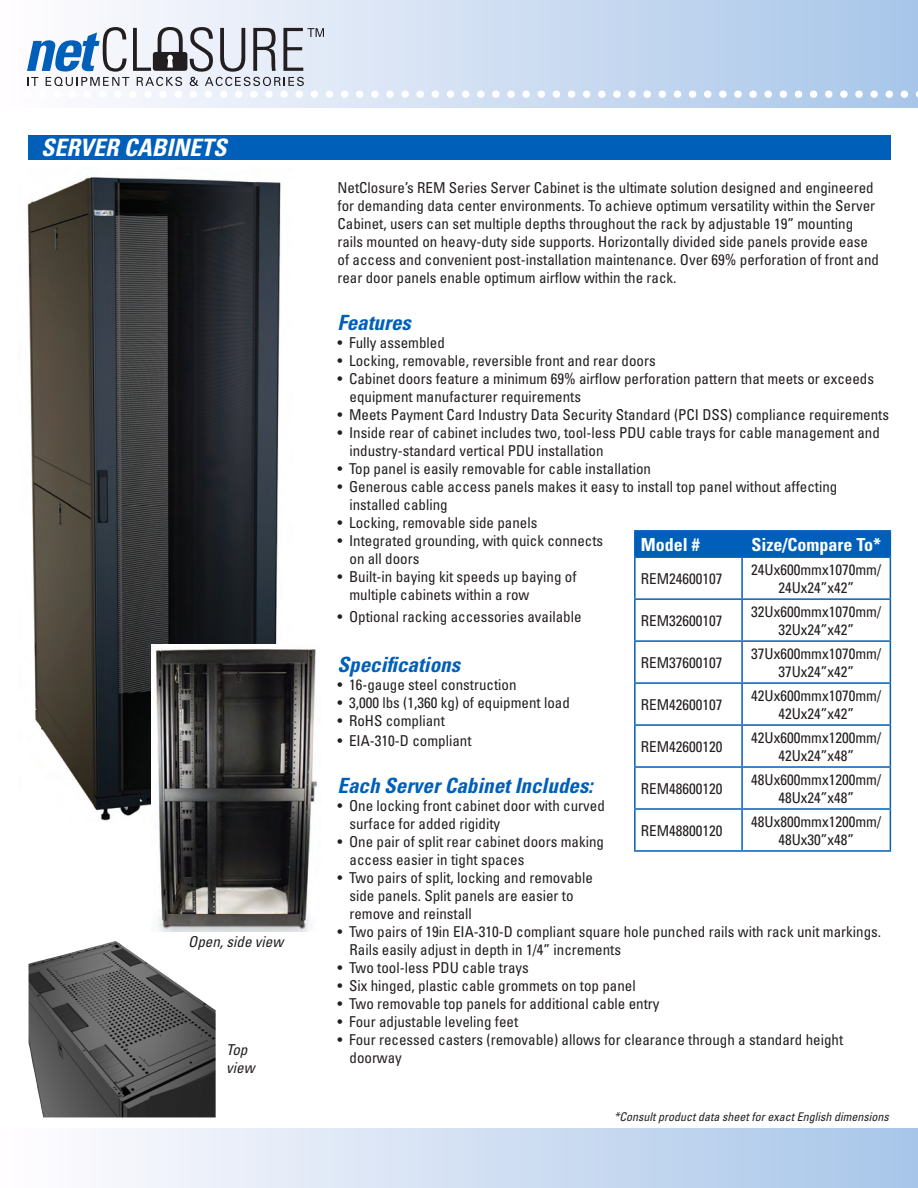
<style>
.page{position:relative;width:918px;height:1188px;background:#fff}
.page>*{position:absolute;margin:0;border:0;box-sizing:border-box;transform-origin:0 0}
.t1{font:italic 700 condensed 24px "Univers";color:#fff}
.t2{font:italic 700 condensed 21px "Univers";color:#005fb9}
.t3{font:700 condensed 18px "Univers";color:#fff}
.t4{font:condensed 15px/18px "Univers";color:#231f20}
.t5{font:italic condensed 15px/18px "Univers";color:#231f20}
.t6{font:italic condensed 12px "Univers";color:#231f20}
</style>
<div class="page">
<img style="left:27px;top:176px;width:254px;height:645px">
<img style="left:152px;top:645px;width:167px;height:286px">
<div style="left:0;top:0;width:918px;height:108px;background:linear-gradient(to right,#fffdff,#a8c6e9)"></div>
<svg style="left:27px;top:27px;width:891px;height:71px"></svg>
<img style="left:29px;top:941px;width:187px;height:176px">
<div style="left:0;top:1128px;width:918px;height:60px;background:linear-gradient(to right,#fffdff,#a8c6e9)"></div>
<hr style="left:634px;top:530px;width:108px;height:2px;background:#005fb9">
<hr style="left:634px;top:532px;width:2px;height:24px;background:#005fb9">
<hr style="left:742px;top:530px;width:149px;height:2px;background:#005fb9">
<div style="left:636px;top:531px;width:255px;height:25px;background:#005fb9"></div>
<hr style="left:634px;top:556px;width:108px;height:2px;background:#005fb9">
<hr style="left:634px;top:558px;width:2px;height:40px;background:#005fb9">
<hr style="left:742px;top:556px;width:149px;height:2px;background:#005fb9">
<hr style="left:741px;top:558px;width:2px;height:40px;background:#005fb9">
<hr style="left:890px;top:558px;width:1px;height:40px;background:#005fb9">
<hr style="left:634px;top:598px;width:108px;height:2px;background:#005fb9">
<hr style="left:634px;top:600px;width:2px;height:40px;background:#005fb9">
<hr style="left:742px;top:598px;width:149px;height:2px;background:#005fb9">
<hr style="left:741px;top:600px;width:2px;height:40px;background:#005fb9">
<hr style="left:890px;top:600px;width:1px;height:40px;background:#005fb9">
<hr style="left:634px;top:640px;width:108px;height:2px;background:#005fb9">
<hr style="left:634px;top:642px;width:2px;height:40px;background:#005fb9">
<hr style="left:742px;top:640px;width:149px;height:2px;background:#005fb9">
<hr style="left:741px;top:642px;width:2px;height:40px;background:#005fb9">
<hr style="left:890px;top:642px;width:1px;height:40px;background:#005fb9">
<hr style="left:634px;top:682px;width:108px;height:2px;background:#005fb9">
<hr style="left:634px;top:684px;width:2px;height:40px;background:#005fb9">
<hr style="left:742px;top:682px;width:149px;height:2px;background:#005fb9">
<hr style="left:741px;top:684px;width:2px;height:40px;background:#005fb9">
<hr style="left:890px;top:684px;width:1px;height:40px;background:#005fb9">
<hr style="left:634px;top:724px;width:108px;height:2px;background:#005fb9">
<hr style="left:634px;top:726px;width:2px;height:40px;background:#005fb9">
<hr style="left:742px;top:724px;width:149px;height:2px;background:#005fb9">
<hr style="left:741px;top:726px;width:2px;height:40px;background:#005fb9">
<hr style="left:890px;top:726px;width:1px;height:40px;background:#005fb9">
<hr style="left:634px;top:766px;width:108px;height:2px;background:#005fb9">
<hr style="left:634px;top:768px;width:2px;height:40px;background:#005fb9">
<hr style="left:742px;top:766px;width:149px;height:2px;background:#005fb9">
<hr style="left:741px;top:768px;width:2px;height:40px;background:#005fb9">
<hr style="left:890px;top:768px;width:1px;height:40px;background:#005fb9">
<hr style="left:634px;top:808px;width:108px;height:2px;background:#005fb9">
<hr style="left:634px;top:810px;width:2px;height:40px;background:#005fb9">
<hr style="left:742px;top:808px;width:149px;height:2px;background:#005fb9">
<hr style="left:741px;top:810px;width:2px;height:40px;background:#005fb9">
<hr style="left:890px;top:810px;width:1px;height:40px;background:#005fb9">
<hr style="left:634px;top:850px;width:108px;height:2px;background:#005fb9">
<hr style="left:742px;top:850px;width:149px;height:2px;background:#005fb9">
<div style="left:28px;top:135px;width:862px;height:25px;background:#005fb9"></div>
<p class="t1" style="left:41px;top:133px;width:187px">SERVER CABINETS</p>
<p class="t5" style="left:188px;top:933px;width:96px">Open, side view</p>
<p class="t5" style="left:226px;top:1040px;width:30px">Top view</p>
<p class="t4" style="left:338px;top:179px;width:543px">NetClosure’s REM Series Server Cabinet is the ultimate solution designed and engineered for demanding data center environments. To achieve optimum versatility within the Server Cabinet, users can set multiple depths throughout the rack by adjustable 19” mounting rails mounted on heavy-duty side supports. Horizontally divided side panels provide ease of access and convenient post-installation maintenance. Over 69% perforation of front and rear door panels enable optimum airflow within the rack.</p>
<p class="t2" style="left:338px;top:310px;width:75px">Features</p>
<p class="t4" style="left:338px;top:334px;width:109px">• Fully assembled</p>
<p class="t4" style="left:338px;top:352px;width:320px">• Locking, removable, reversible front and rear doors</p>
<p class="t4" style="left:350px;top:370px;width:526px;text-indent:-12px">• Cabinet doors feature a minimum 69% airflow perforation pattern that meets or exceeds equipment manufacturer requirements</p>
<p class="t4" style="left:338px;top:406px;width:553px">• Meets Payment Card Industry Data Security Standard (PCI DSS) compliance requirements</p>
<p class="t4" style="left:350px;top:424px;width:532px;text-indent:-12px">• Inside rear of cabinet includes two, tool-less PDU cable trays for cable management and industry-standard vertical PDU installation</p>
<p class="t4" style="left:338px;top:460px;width:315px">• Top panel is easily removable for cable installation</p>
<p class="t4" style="left:350px;top:478px;width:489px;text-indent:-12px">• Generous cable access panels makes it easy to install top panel without affecting installed cabling</p>
<p class="t4" style="left:338px;top:514px;width:201px">• Locking, removable side panels</p>
<p class="t4" style="left:350px;top:532px;width:255px;text-indent:-12px">• Integrated grounding, with quick connects on all doors</p>
<p class="t4" style="left:350px;top:568px;width:229px;text-indent:-12px">• Built-in baying kit speeds up baying of multiple cabinets within a row</p>
<p class="t4" style="left:338px;top:607px;width:246px">• Optional racking accessories available</p>
<p class="t2" style="left:338px;top:652px;width:124px">Specifications</p>
<p class="t4" style="left:338px;top:676px;width:181px">• 16-gauge steel construction</p>
<p class="t4" style="left:338px;top:694px;width:234px">• 3,000 lbs (1,360 kg) of equipment load</p>
<p class="t4" style="left:338px;top:712px;width:109px">• RoHS compliant</p>
<p class="t4" style="left:338px;top:731px;width:136px">• EIA-310-D compliant</p>
<p class="t2" style="left:338px;top:772px;width:257px">Each Server Cabinet Includes:</p>
<p class="t4" style="left:350px;top:796px;width:257px;text-indent:-12px">• One locking front cabinet door with curved surface for added rigidity</p>
<p class="t4" style="left:350px;top:832px;width:256px;text-indent:-12px">• One pair of split rear cabinet doors making access easier in tight spaces</p>
<p class="t4" style="left:350px;top:868px;width:245px;text-indent:-12px">• Two pairs of split, locking and removable side panels. Split panels are easier to remove and reinstall</p>
<p class="t4" style="left:350px;top:922px;width:533px;text-indent:-12px">• Two pairs of 19in EIA-310-D compliant square hole punched rails with rack unit markings.<br>Rails easily adjust in depth in 1/4” increments</p>
<p class="t4" style="left:338px;top:958px;width:193px">• Two tool-less PDU cable trays</p>
<p class="t4" style="left:338px;top:976px;width:300px">• Six hinged, plastic cable grommets on top panel</p>
<p class="t4" style="left:338px;top:994px;width:324px">• Two removable top panels for additional cable entry</p>
<p class="t4" style="left:338px;top:1012px;width:182px">• Four adjustable leveling feet</p>
<p class="t4" style="left:350px;top:1030px;width:495px;text-indent:-12px">• Four recessed casters (removable) allows for clearance through a standard height doorway</p>
<p class="t3" style="left:641px;top:534px;width:60px">Model #</p>
<p class="t3" style="left:751px;top:534px;width:131px">Size/Compare To*</p>
<p class="t4" style="left:641px;top:570px;width:83px">REM24600107</p>
<p class="t4" style="left:751px;top:561px;width:131px">24Ux600mmx1070mm/</p>
<p class="t4" style="left:778px;top:579px;width:77px">24Ux24”x42”</p>
<p class="t4" style="left:751px;top:603px;width:131px">32Ux600mmx1070mm/</p>
<p class="t4" style="left:778px;top:621px;width:77px">32Ux24”x42”</p>
<p class="t4" style="left:641px;top:612px;width:83px">REM32600107</p>
<p class="t4" style="left:751px;top:645px;width:131px">37Ux600mmx1070mm/</p>
<p class="t4" style="left:778px;top:663px;width:77px">37Ux24”x42”</p>
<p class="t4" style="left:641px;top:654px;width:83px">REM37600107</p>
<p class="t4" style="left:751px;top:686px;width:131px">42Ux600mmx1070mm/</p>
<p class="t4" style="left:778px;top:704px;width:77px">42Ux24”x42”</p>
<p class="t4" style="left:641px;top:695px;width:83px">REM42600107</p>
<p class="t4" style="left:751px;top:728px;width:131px">42Ux600mmx1200mm/</p>
<p class="t4" style="left:778px;top:746px;width:77px">42Ux24”x48”</p>
<p class="t4" style="left:641px;top:737px;width:83px">REM42600120</p>
<p class="t4" style="left:751px;top:770px;width:131px">48Ux600mmx1200mm/</p>
<p class="t4" style="left:778px;top:788px;width:77px">48Ux24”x48”</p>
<p class="t4" style="left:641px;top:779px;width:83px">REM48600120</p>
<p class="t4" style="left:751px;top:812px;width:131px">48Ux800mmx1200mm/</p>
<p class="t4" style="left:778px;top:830px;width:77px">48Ux30”x48”</p>
<p class="t4" style="left:641px;top:821px;width:83px">REM48800120</p>
<p class="t6" style="left:614px;top:1110px;width:276px">*Consult product data sheet for exact English dimensions</p>
</div>
